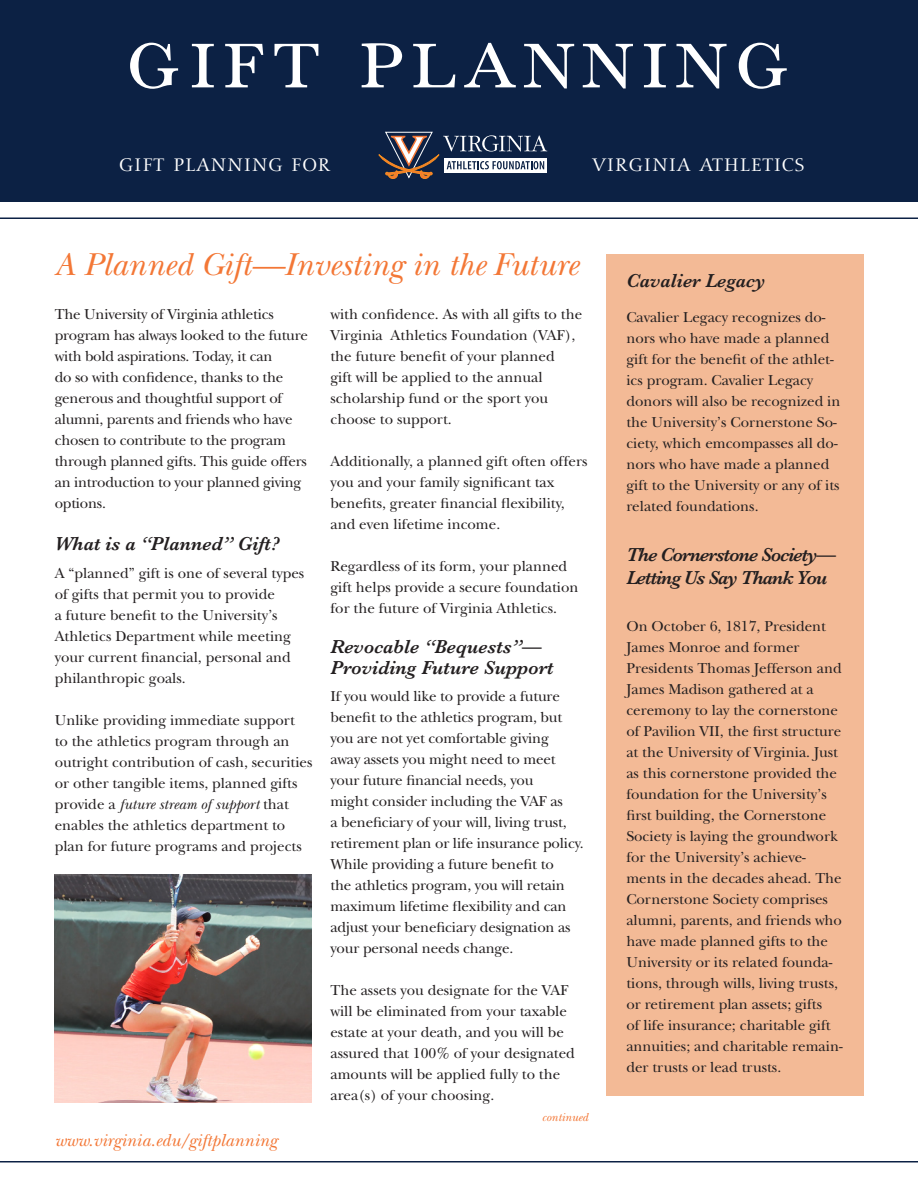
<style>
.page{position:relative;width:918px;height:1188px;background:#fff}
.page>*{position:absolute;margin:0;border:0;box-sizing:border-box;transform-origin:0 0}
.t1{font:100.5px "Bskvill Exp";letter-spacing:.075em;color:#fff}
.Subhead{font:italic 33px "New Baskerville";color:#f37736}
.Gift_Planning_subhea{font:25.5px "Nofret Light SC";letter-spacing:.005em;color:#fff}
.Text_subhead{font:italic 600 19.5px/21px "Baskerville";color:#231f20}
.Text_subhead-2{font:italic 600 19.5px/23.4px "Baskerville";letter-spacing:-.05em;color:#231f20}
.t2{font:italic 18px "New Baskerville";color:#f37736}
.text{font:15px/21px "New Baskerville";color:#231f20}
.Text_subhead-3{font:15px/21px "New Baskerville";color:#231f20}
.text-2{font:italic 12px "New Baskerville";color:#f37736}
.s1{font-style:italic}
</style>
<div class="page">
<div style="left:606px;top:254px;width:258px;height:841px;background:#f3ba96"></div>
<hr style="left:0;top:1161px;width:918px;height:1px;background:#0c2144">
<hr style="left:0;top:218px;width:918px;height:1px;background:#0c2144">
<div style="left:0;top:0;width:918px;height:202px;background:#0c2144"></div>
<img style="left:54px;top:875px;width:258px;height:228px">
<svg style="left:379px;top:131px;width:168px;height:48px"></svg>
<p class="t1" style="left:126px;top:11px;width:666px">gift planning</p>
<p class="Gift_Planning_subhea" style="left:119px;top:147px;width:214px">gift planning for</p>
<p class="Gift_Planning_subhea" style="left:592px;top:147px;width:214px">virginia athletics</p>
<p class="Subhead" style="left:54px;top:245px;width:526px">A Planned Gift—Investing in the Future</p>
<p class="text" style="left:55px;top:303px;width:255px">The University of Virginia athletics program has always looked to the future with bold aspirations. Today, it can<br>do so with confidence, thanks to the generous and thoughtful support of alumni, parents and friends who have chosen to contribute to the program through planned gifts. This guide offers an introduction to your planned giving options.</p>
<p class="Text_subhead" style="left:55px;top:534px;width:227px">What is a “Planned” Gift?</p>
<p class="text" style="left:55px;top:563px;width:251px">A “planned” gift is one of several types of gifts that permit you to provide<br>a future benefit to the University’s Athletics Department while meeting your current financial, personal and philanthropic goals.</p>
<p class="text" style="left:55px;top:710px;width:259px">Unlike providing immediate support<br>to the athletics program through an outright contribution of cash, securities or other tangible items, planned gifts provide a <span class="s1">future stream of support</span> that enables the athletics department to plan for future programs and projects</p>
<p class="t2" style="left:55px;top:1129px;width:224px">www.virginia.edu/giftplanning</p>
<p class="text" style="left:330px;top:303px;width:253px">with confidence. As with all gifts to the Virginia Athletics Foundation (VAF), the future benefit of your planned<br>gift will be applied to the annual scholarship fund or the sport you choose to support.</p>
<p class="text" style="left:330px;top:450px;width:258px">Additionally, a planned gift often offers you and your family significant tax benefits, greater financial flexibility, and even lifetime income.</p>
<p class="text" style="left:330px;top:555px;width:250px">Regardless of its form, your planned gift helps provide a secure foundation for the future of Virginia Athletics.</p>
<p class="Text_subhead" style="left:330px;top:636px;width:225px">Revocable “Bequests”—<br>Providing Future Support</p>
<p class="text" style="left:330px;top:686px;width:255px">If you would like to provide a future benefit to the athletics program, but you are not yet comfortable giving<br>away assets you might need to meet your future financial needs, you<br>might consider including the VAF as<br>a beneficiary of your will, living trust, retirement plan or life insurance policy.<br>While providing a future benefit to<br>the athletics program, you will retain maximum lifetime flexibility and can adjust your beneficiary designation as your personal needs change.</p>
<p class="text" style="left:330px;top:980px;width:246px">The assets you designate for the VAF will be eliminated from your taxable estate at your death, and you will be assured that 100% of your designated amounts will be applied fully to the area(s) of your choosing.</p>
<p class="text-2" style="left:542px;top:1111px;width:48px">continued</p>
<p class="Text_subhead" style="left:626px;top:271px;width:141px">Cavalier Legacy</p>
<p class="Text_subhead-3" style="left:626px;top:307px;width:216px">Cavalier Legacy recognizes do&shy;nors who have made a planned gift for the benefit of the athlet&shy;ics program. Cavalier Legacy donors will also be recognized in the University’s Cornerstone So&shy;ciety, which emcompasses all do&shy;nors who have made a planned gift to the University or any of its related foundations.</p>
<p class="Text_subhead-2" style="left:626px;top:543px;width:211px">The Cornerstone Society—<br>Letting Us Say Thank You</p>
<p class="Text_subhead-3" style="left:626px;top:616px;width:218px">On October 6, 1817, President<br>James Monroe and former<br>Presidents Thomas Jefferson and<br>James Madison gathered at a ceremony to lay the cornerstone of Pavilion VII, the first structure at the University of Virginia. Just as this cornerstone provided the foundation for the University’s first building, the Cornerstone<br>Society is laying the groundwork for the University’s achieve&shy;ments in the decades ahead. The<br>Cornerstone Society comprises alumni, parents, and friends who have made planned gifts to the<br>University or its related founda&shy;tions, through wills, living trusts, or retirement plan assets; gifts<br>of life insurance; charitable gift annuities; and charitable remain&shy;der trusts or lead trusts.</p>
</div>
